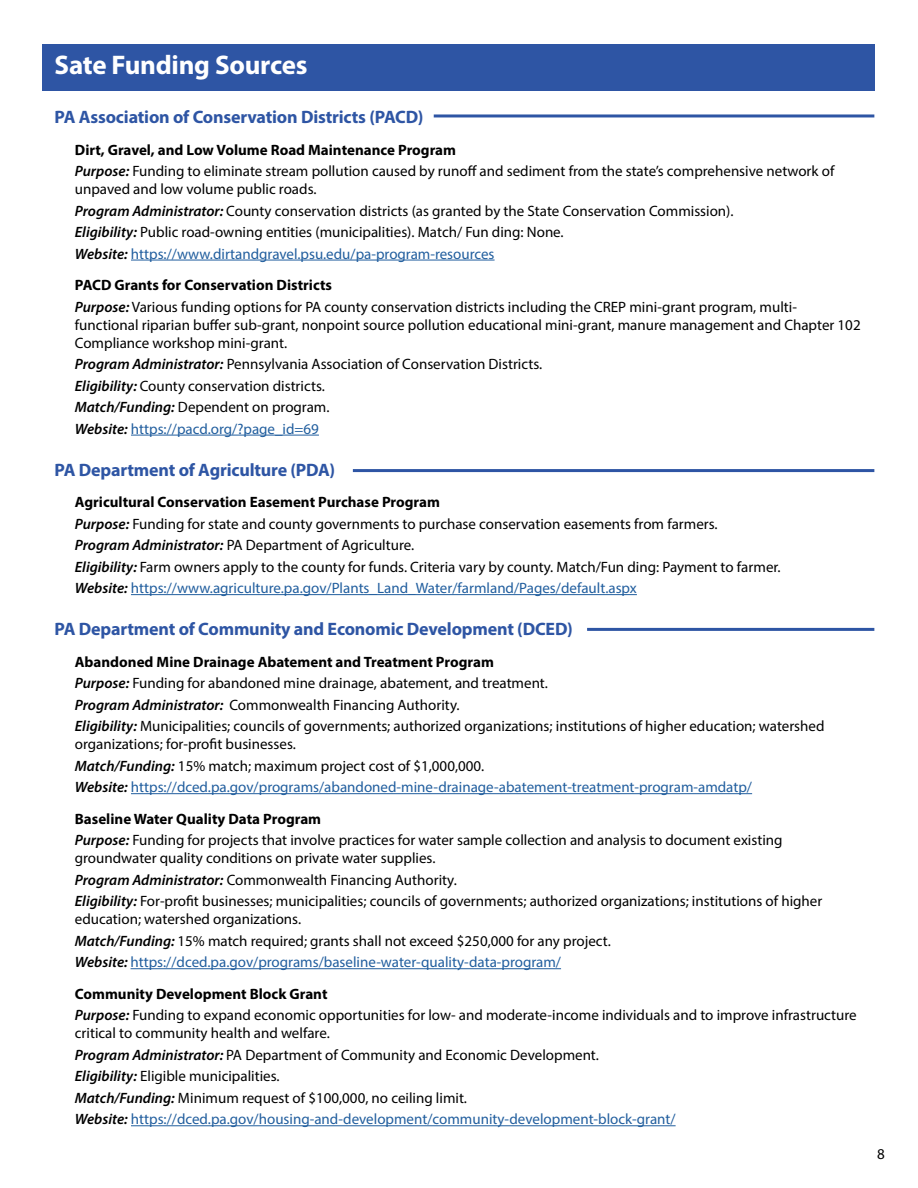
<style>
.page{position:relative;width:918px;height:1188px;background:#fff}
.page>*{position:absolute;margin:0;border:0;box-sizing:border-box;transform-origin:0 0}
.t1{font:700 27px "Myriad Pro";letter-spacing:-.01em;color:#fff}
.t2{font:700 18px "Myriad Pro";letter-spacing:-.01em;color:#2e55a4}
.t3{font:15px/21.5px "Myriad Pro";color:#000}
.t4{font:15px/21.5px "Myriad Pro";color:#215e9e}
.s1{font-weight:700}
.s2{font-weight:600;font-style:italic}
.s3{color:#215e9e}
.s4{color:#000}
.s5{font-weight:600;font-style:italic;color:#000}
</style>
<div class="page">
<div style="left:42px;top:44px;width:833px;height:47px;background:#2e55a4"></div>
<hr style="left:131px;top:260px;width:364px;height:1px;background:#215e9e">
<hr style="left:131px;top:435px;width:188px;height:1px;background:#215e9e">
<hr style="left:131px;top:594px;width:506px;height:1px;background:#215e9e">
<hr style="left:131px;top:793px;width:621px;height:1px;background:#215e9e">
<hr style="left:131px;top:968px;width:430px;height:1px;background:#215e9e">
<hr style="left:131px;top:1125px;width:545px;height:1px;background:#215e9e">
<hr style="left:587px;top:628px;width:287px;height:3px;background:#2e55a4">
<hr style="left:353px;top:469px;width:521px;height:3px;background:#2e55a4">
<hr style="left:434px;top:114px;width:440px;height:3px;background:#2e55a4">
<h1 class="t1" style="left:55px;top:48px;width:254px">Sate Funding Sources</h1>
<p class="t2" style="left:55px;top:105px;width:370px">PA Association of Conservation Districts (PACD)</p>
<p class="t3" style="left:75px;top:139px;width:761px"><span class="s1">Dirt, Gravel, and Low Volume Road Maintenance Program<br></span><span class="s2">Purpose:</span> Funding to eliminate stream pollution caused by runoff and sediment from the state’s comprehensive network of</p>
<p class="t3" style="left:75px;top:178px;width:660px">unpaved and low volume public roads.<br><span class="s2">Program Administrator:</span> County conservation districts (as granted by the State Conservation Commission).<br><span class="s2">Eligibility:</span> Public road-owning entities (municipalities). Match/ Fun ding: None.<br><span class="s2">Website:</span> <span class="s3">https://www.dirtandgravel.psu.edu/pa-program-resources</span></p>
<p class="t3" style="left:75px;top:274px;width:724px"><span class="s1">PACD Grants for Conservation Districts<br></span><span class="s2">Purpose:</span> Various funding options for PA county conservation districts including the CREP mini-grant program, multi-</p>
<p class="t3" style="left:75px;top:315px;width:787px;line-height:18px">functional riparian buffer sub-grant, nonpoint source pollution educational mini-grant, manure management and Chapter 102<br>Compliance workshop mini-grant.</p>
<p class="t3" style="left:75px;top:353px;width:469px"><span class="s2">Program Administrator:</span> Pennsylvania Association of Conservation Districts.<br><span class="s2">Eligibility:</span> County conservation districts.<br><span class="s2">Match/Funding:</span> Dependent on program.<br><span class="s2">Website:</span> <span class="s3">https://pacd.org/?page_id=69</span></p>
<p class="t2" style="left:55px;top:458px;width:282px">PA Department of Agriculture (PDA)</p>
<p class="t3" style="left:75px;top:491px;width:707px"><span class="s1">Agricultural Conservation Easement Purchase Program<br></span><span class="s2">Purpose:</span> Funding for state and county governments to purchase conservation easements from farmers.<br><span class="s2">Program Administrator:</span> PA Department of Agriculture.<br><span class="s2">Eligibility:</span> Farm owners apply to the county for funds. Criteria vary by county. Match/Fun ding: Payment to farmer.<br><span class="s2">Website:</span> <span class="s3">https://www.agriculture.pa.gov/Plants_Land_Water/farmland/Pages/default.aspx</span></p>
<p class="t2" style="left:55px;top:617px;width:520px">PA Department of Community and Economic Development (DCED)</p>
<p class="t3" style="left:75px;top:651px;width:751px"><span class="s1">Abandoned Mine Drainage Abatement and Treatment Program<br></span><span class="s2">Purpose:</span> Funding for abandoned mine drainage, abatement, and treatment.<br><span class="s2">Program Administrator:</span> Commonwealth Financing Authority.<br><span class="s2">Eligibility:</span> Municipalities; councils of governments; authorized organizations; institutions of higher education; watershed</p>
<p class="t4" style="left:75px;top:733px;width:679px"><span class="s4">organizations; for-profit businesses.<br></span><span class="s5">Match/Funding:</span> <span class="s4">15% match; maximum project cost of $1,000,000.<br></span><span class="s5">Website:</span> https://dced.pa.gov/programs/abandoned-mine-drainage-abatement-treatment-program-amdatp/</p>
<p class="t3" style="left:75px;top:808px;width:709px"><span class="s1">Baseline Water Quality Data Program<br></span><span class="s2">Purpose:</span> Funding for projects that involve practices for water sample collection and analysis to document existing</p>
<p class="t3" style="left:75px;top:847px;width:749px">groundwater quality conditions on private water supplies.<br><span class="s2">Program Administrator:</span> Commonwealth Financing Authority.<br><span class="s2">Eligibility:</span> For-profit businesses; municipalities; councils of governments; authorized organizations; institutions of higher</p>
<p class="t3" style="left:75px;top:908px;width:537px">education; watershed organizations.<br><span class="s2">Match/Funding:</span> 15% match required; grants shall not exceed $250,000 for any project.<br><span class="s2">Website:</span> <span class="s3">https://dced.pa.gov/programs/baseline-water-quality-data-program/</span></p>
<p class="t3" style="left:75px;top:983px;width:783px"><span class="s1">Community Development Block Grant<br></span><span class="s2">Purpose:</span> Funding to expand economic opportunities for low- and moderate-income individuals and to improve infrastructure</p>
<p class="t3" style="left:75px;top:1022px;width:602px">critical to community health and welfare.<br><span class="s2">Program Administrator:</span> PA Department of Community and Economic Development.<br><span class="s2">Eligibility:</span> Eligible municipalities.<br><span class="s2">Match/Funding:</span> Minimum request of $100,000, no ceiling limit.<br><span class="s2">Website:</span> <span class="s3">https://dced.pa.gov/housing-and-development/community-development-block-grant/</span></p>
<p class="t3" style="left:877px;top:1143px;width:9px">8</p>
</div>
